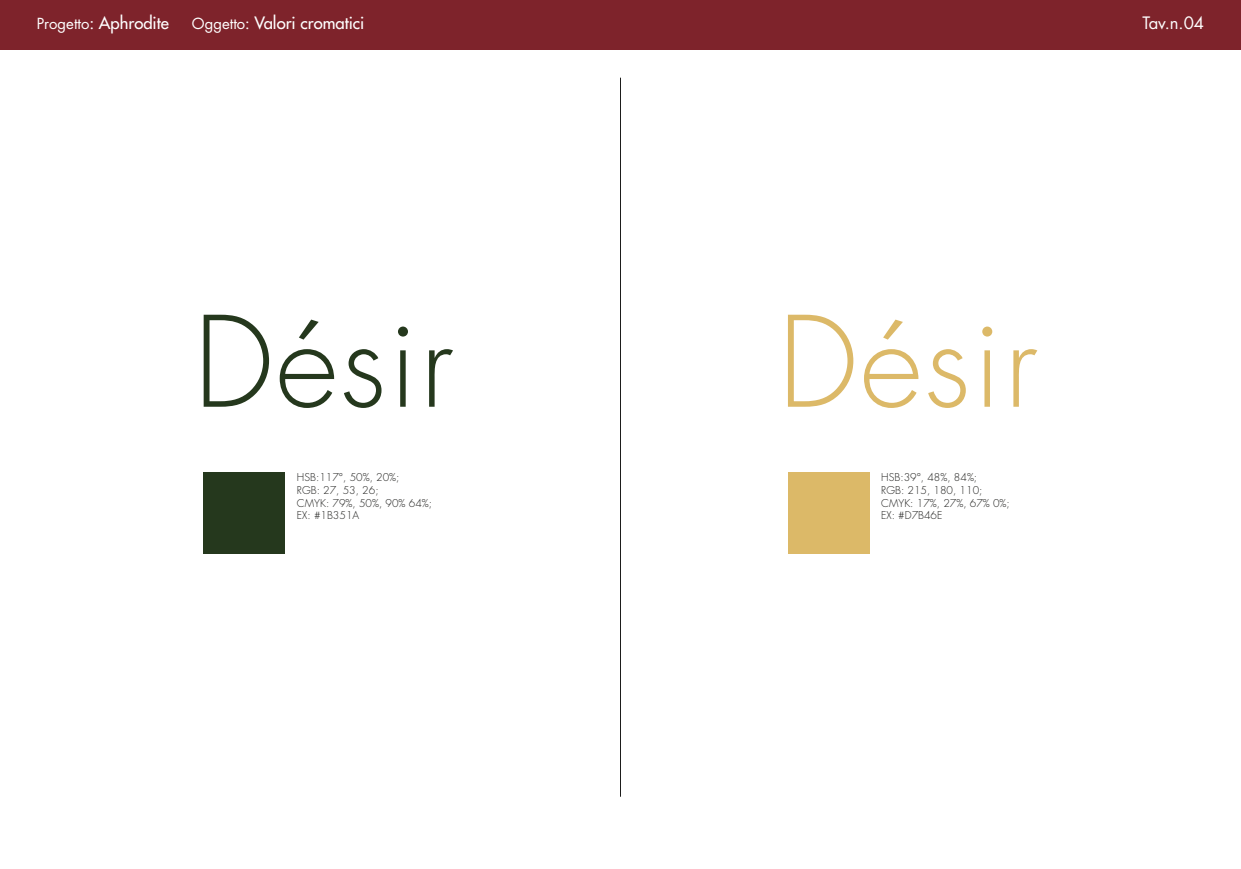
<style>
.page{position:relative;width:1241px;height:869px;background:#fff}
.page>*{position:absolute;margin:0;border:0;box-sizing:border-box;transform-origin:0 0}
.t1{font:500 16.62px "Futura Std";color:#fff}
.t2{font:16.62px "Futura Std";color:#fff}
.t3{font:300 10.5px/12.6px "Futura Std";color:#1d1d1b}
.s1{font-weight:400;font-size:14.88px}
.s2{font-size:15.75px}
</style>
<div class="page">
<div style="left:0;top:0;width:1240px;height:50px;background:#7e232b"></div>
<hr style="left:620px;top:78px;width:1px;height:718px;background:#1d1d1b">
<svg style="left:204px;top:314px;width:65px;height:92px"></svg>
<svg style="left:280px;top:319px;width:54px;height:89px"></svg>
<svg style="left:344px;top:349px;width:37px;height:59px"></svg>
<svg style="left:398px;top:326px;width:10px;height:80px"></svg>
<svg style="left:429px;top:349px;width:24px;height:57px"></svg>
<svg style="left:788px;top:314px;width:65px;height:92px"></svg>
<svg style="left:864px;top:319px;width:54px;height:89px"></svg>
<svg style="left:928px;top:349px;width:37px;height:59px"></svg>
<svg style="left:982px;top:326px;width:10px;height:80px"></svg>
<svg style="left:1013px;top:349px;width:24px;height:57px"></svg>
<div style="left:204px;top:472px;width:81px;height:82px;background:#25381d"></div>
<div style="left:787px;top:472px;width:82px;height:82px;background:#dcb968"></div>
<h1 class="t1" style="left:37px;top:12px;width:134px"><span class="s1">Progetto</span>: Aphrodite</h1>
<h1 class="t1" style="left:192px;top:12px;width:174px"><span class="s1">Oggetto</span><span class="s2">:</span> Valori cromatici</h1>
<h1 class="t2" style="left:1142px;top:12px;width:63px">Tav.n.04</h1>
<p class="t3" style="left:297px;top:471px;width:137px">HSB:117°, 50%, 20%;<br>RGB: 27, 53, 26;<br>CMYK: 79%, 50%, 90% 64%;<br>EX: #1B351A</p>
<p class="t3" style="left:881px;top:471px;width:130px">HSB:39°, 48%, 84%;<br>RGB: 215, 180, 110;<br>CMYK: 17%, 27%, 67% 0%;<br>EX: #D7B46E</p>
</div>
